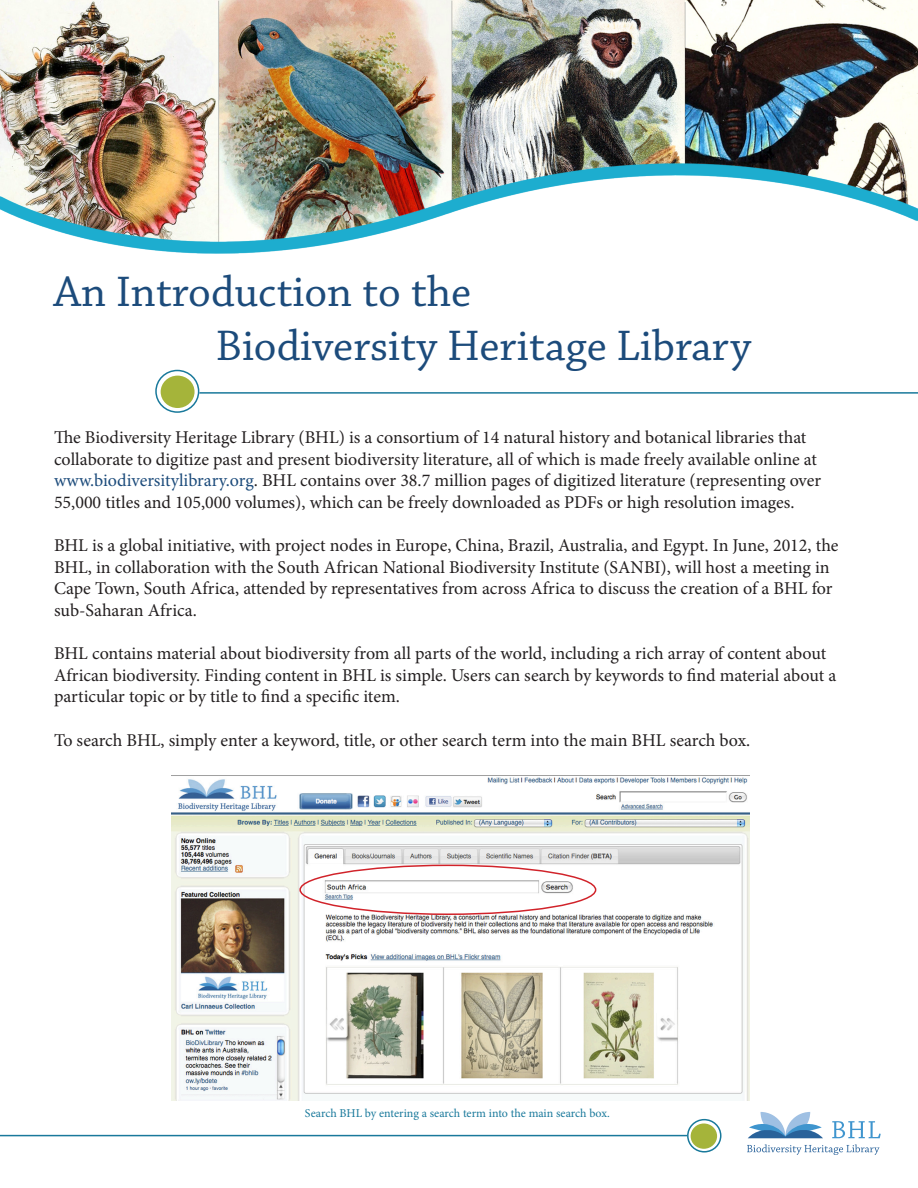
<style>
.page{position:relative;width:918px;height:1188px;background:#fff}
.page>*{position:absolute;margin:0;border:0;box-sizing:border-box;transform-origin:0 0}
.t1{font:45px "Chaparral Pro";color:#1c4b7b}
.t2{font:18px/21.6px "Minion Pro";color:#231f20}
.t3{font:12px "Minion Pro";letter-spacing:-.005em;color:#19799b}
.s1{color:#1c4b7b}
</style>
<div class="page">
<hr style="left:0;top:1135px;width:687px;height:1px;background:#19799b">
<div style="left:691px;top:1123px;width:26px;height:26px;background:#a5b43a;border-radius:50%"></div>
<div style="left:687px;top:1119px;width:35px;height:34px;border:2px solid #19799b;border-radius:50%"></div>
<hr style="left:199px;top:392px;width:719px;height:2px;background:#19799b">
<div style="left:155px;top:370px;width:44px;height:43px;border:2px solid #19799b;border-radius:50%"></div>
<div style="left:161px;top:376px;width:34px;height:32px;background:#a5b43a;border-radius:50%"></div>
<svg style="left:748px;top:1112px;width:75px;height:26px"></svg>
<svg style="left:832px;top:1121px;width:49px;height:17px"></svg>
<svg style="left:747px;top:1144px;width:132px;height:11px"></svg>
<img style="left:171px;top:777px;width:578px;height:323px">
<div style="left:299px;top:865px;width:297px;height:50px;border:2px solid #d1232a;border-radius:50%"></div>
<img style="left:451px;top:0;width:467px;height:114px">
<img style="left:218px;top:0;width:233px;height:114px">
<img style="left:0;top:0;width:218px;height:114px">
<hr style="left:218px;top:1px;width:1px;height:244px;background:#393938">
<hr style="left:452px;top:1px;width:1px;height:205px;background:#393938">
<hr style="left:685px;top:2px;width:1px;height:204px;background:#393938">
<img style="left:0;top:114px;width:918px;height:50px">
<img style="left:0;top:164px;width:918px;height:90px">
<p class="t1" style="left:54px;top:267px;width:419px">An Introduction to the</p>
<p class="t1" style="left:216px;top:321px;width:537px">Biodiversity Heritage Library</p>
<p class="t2" style="left:54px;top:427px;width:754px">The Biodiversity Heritage Library (BHL) is a consortium of 14 natural history and botanical libraries that</p>
<p class="t2" style="left:54px;top:448px;width:764px">collaborate to digitize past and present biodiversity literature, all of which is made freely available online at</p>
<p class="t2" style="left:54px;top:470px;width:769px"><span class="s1">www.biodiversitylibrary.org</span>. BHL contains over 38.7 million pages of digitized literature (representing over<br>55,000 titles and 105,000 volumes), which can be freely downloaded as PDFs or high resolution images.</p>
<p class="t2" style="left:54px;top:535px;width:786px">BHL is a global initiative, with project nodes in Europe, China, Brazil, Australia, and Egypt. In June, 2012, the<br>BHL, in collaboration with the South African National Biodiversity Institute (SANBI), will host a meeting in<br>Cape Town, South Africa, attended by representatives from across Africa to discuss the creation of a BHL for</p>
<p class="t2" style="left:54px;top:600px;width:144px">sub-Saharan Africa.</p>
<p class="t2" style="left:54px;top:643px;width:774px">BHL contains material about biodiversity from all parts of the world, including a rich array of content about</p>
<p class="t2" style="left:54px;top:664px;width:784px">African biodiversity. Finding content in BHL is simple. Users can search by keywords to find material about a particular topic or by title to find a specific item.</p>
<p class="t2" style="left:54px;top:729px;width:698px">To search BHL, simply enter a keyword, title, or other search term into the main BHL search box.</p>
<p class="t3" style="left:305px;top:1105px;width:306px">Search BHL by entering a search term into the main search box.</p>
</div>
